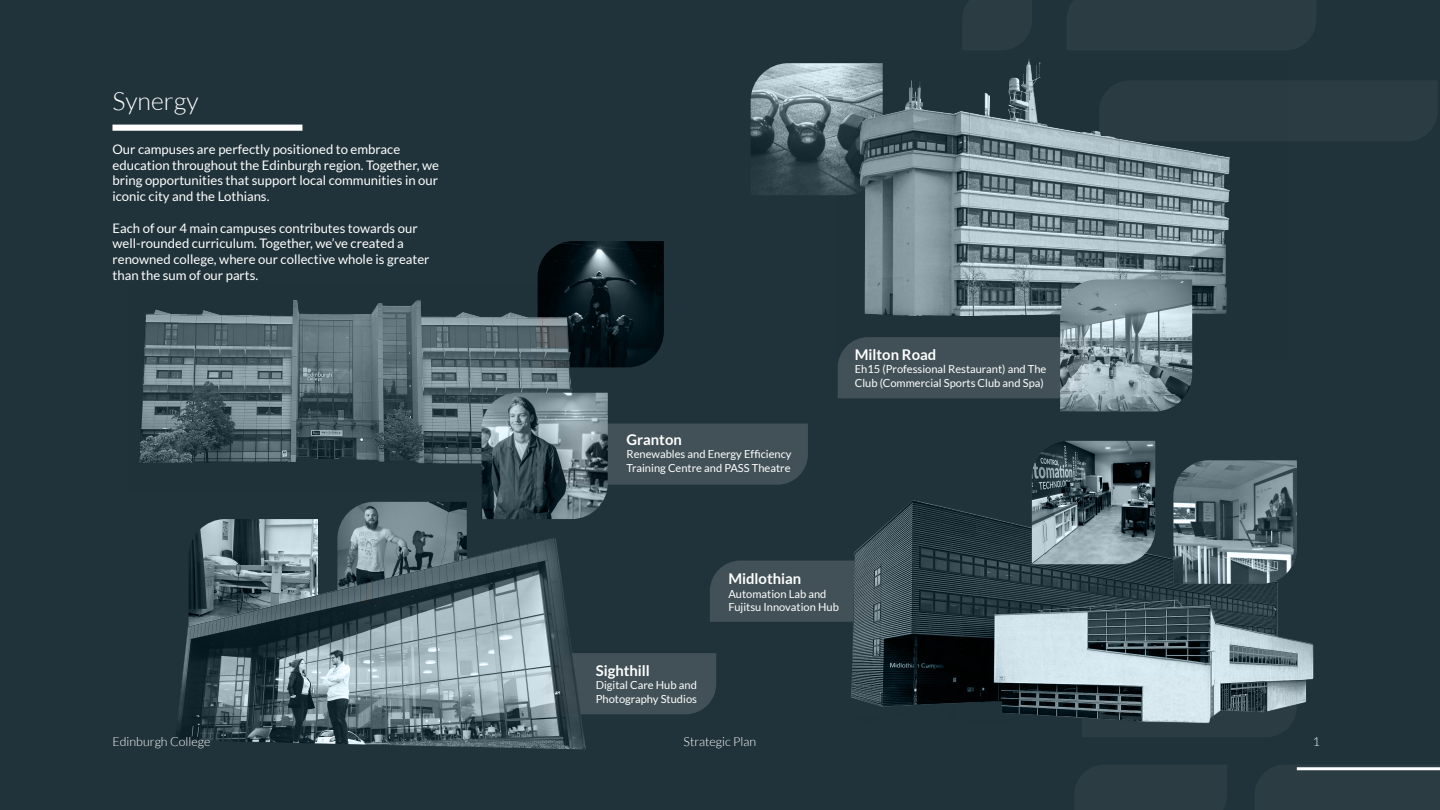
<style>
.page{position:relative;width:1440px;height:810px;background:#21333a}
.page>*{position:absolute;margin:0;border:0;box-sizing:border-box;transform-origin:0 0}
.t1{font:300 24.9px "Lato";color:#fff}
.t2{font:700 14.85px "Lato";color:#fff}
.t3{font:13.12px/15.8px "Lato";color:#fff}
.t4{font:300 12.45px "Lato";color:#fff}
.t5{font:11.1px/13.4px "Lato";color:#fff}
</style>
<div class="page">
<svg style="left:1296px;top:767px;width:144px;height:4px"></svg>
<hr style="left:1297px;top:767px;width:143px;height:3px;background:#fff">
<img style="left:538px;top:241px;width:126px;height:126px">
<img style="left:139px;top:282px;width:443px;height:182px">
<div style="left:838px;top:359px;width:222px;height:39px;background:#425157"></div>
<div style="left:608px;top:424px;width:200px;height:61px;background:#425157"></div>
<img style="left:751px;top:63px;width:87px;height:132px">
<div style="left:586px;top:653px;width:130px;height:61px;background:#425157"></div>
<div style="left:710px;top:561px;width:131px;height:61px;background:#425157"></div>
<img style="left:838px;top:60px;width:392px;height:299px">
<img style="left:481px;top:393px;width:127px;height:126px">
<img style="left:1060px;top:279px;width:132px;height:133px">
<img style="left:337px;top:502px;width:130px;height:36px">
<img style="left:195px;top:519px;width:123px;height:19px">
<img style="left:175px;top:538px;width:411px;height:211px">
<div style="left:112px;top:125px;width:190px;height:6px;background:#fff"></div>
<img style="left:841px;top:495px;width:473px;height:229px">
<img style="left:1174px;top:460px;width:123px;height:124px">
<img style="left:1032px;top:441px;width:123px;height:123px">
<h1 class="t1" style="left:112px;top:88px;width:88px">Synergy</h1>
<p class="t3" style="left:112px;top:141px;width:328px">Our campuses are perfectly positioned to embrace education throughout the Edinburgh region. Together, we bring opportunities that support local communities in our iconic city and the Lothians.</p>
<p class="t3" style="left:112px;top:220px;width:319px">Each of our 4 main campuses contributes towards our well-rounded curriculum. Together, we’ve created a renowned college, where our collective whole is greater than the sum of our parts.</p>
<p class="t2" style="left:627px;top:431px;width:57px">Granton</p>
<p class="t5" style="left:627px;top:448px;width:167px">Renewables and Energy Efficiency<br>Training Centre and PASS Theatre</p>
<p class="t2" style="left:855px;top:346px;width:83px">Milton Road</p>
<p class="t5" style="left:855px;top:363px;width:193px">Eh15 (Professional Restaurant) and The<br>Club (Commercial Sports Club and Spa)</p>
<p class="t2" style="left:596px;top:662px;width:56px">Sighthill</p>
<p class="t5" style="left:596px;top:679px;width:103px">Digital Care Hub and<br>Photography Studios</p>
<p class="t2" style="left:728px;top:571px;width:75px">Midlothian</p>
<p class="t5" style="left:728px;top:587px;width:112px">Automation Lab and<br>Fujitsu Innovation Hub</p>
<p class="t4" style="left:113px;top:735px;width:99px">Edinburgh College</p>
<p class="t4" style="left:684px;top:735px;width:74px">Strategic Plan</p>
<p class="t4" style="left:1313px;top:735px;width:9px">1</p>
</div>
